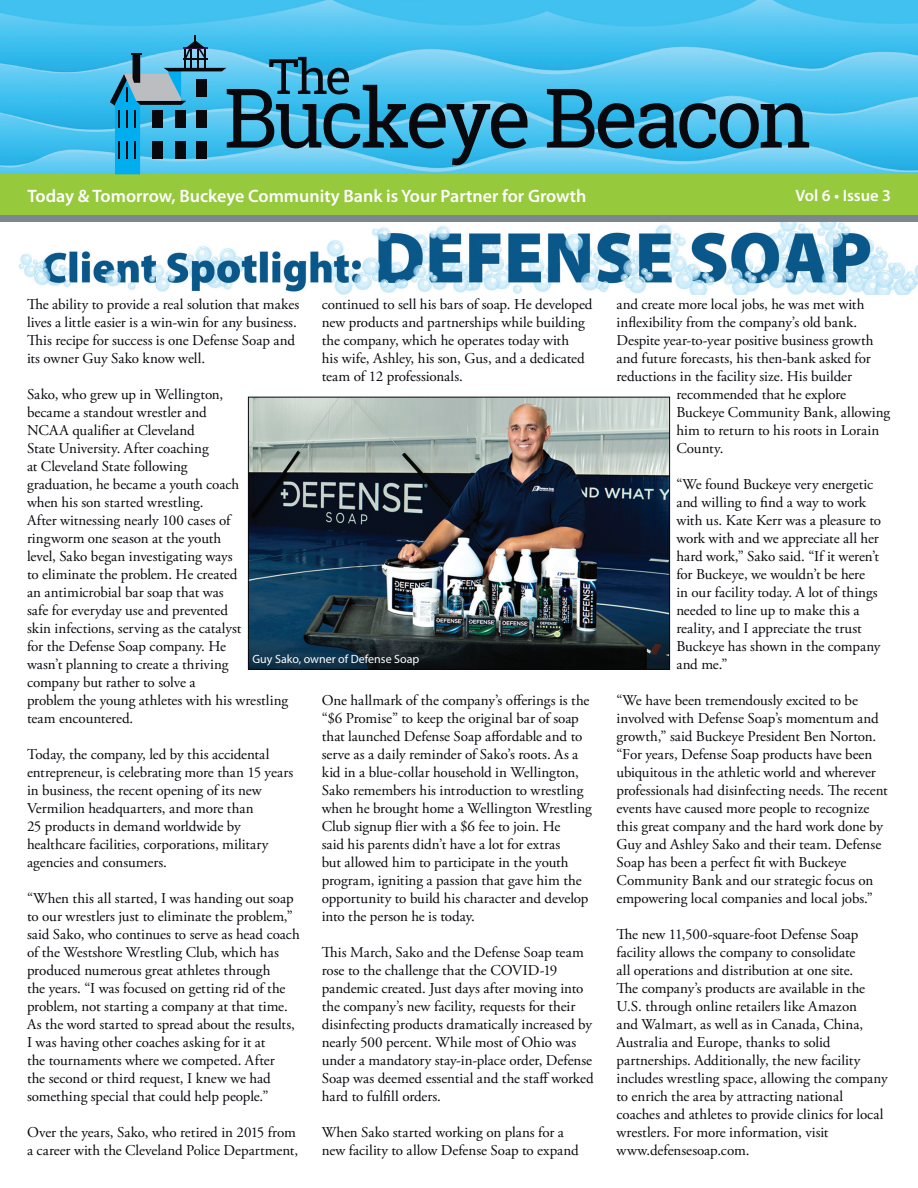
<style>
.page{position:relative;width:918px;height:1188px;background:#fff}
.page>*{position:absolute;margin:0;border:0;box-sizing:border-box;transform-origin:0 0}
.t1{font:600 18px "Myriad Pro";color:#fff}
.t2{font:600 16.5px "Myriad Pro";color:#fff}
.t3{font:15px/18px "Adobe Garamond Pro";letter-spacing:-.005em;color:#08080d}
.t4{font:12px "Myriad Pro";color:#fff}
</style>
<div class="page">
<img style="left:18px;top:222px;width:900px;height:73px">
<img style="left:0;top:0;width:918px;height:174px">
<div style="left:0;top:211px;width:918px;height:11px;background:#7c868e"></div>
<div style="left:0;top:174px;width:918px;height:41px;background:#96c93c"></div>
<svg style="left:84px;top:35px;width:444px;height:139px"></svg>
<svg style="left:547px;top:89px;width:262px;height:59px"></svg>
<img style="left:250px;top:399px;width:418px;height:269px">
<div style="left:248px;top:397px;width:422px;height:273px;border:1px solid #08080d"></div>
<p class="t1" style="left:28px;top:185px;width:560px">Today &amp; Tomorrow, Buckeye Community Bank is Your Partner for Growth</p>
<p class="t2" style="left:796px;top:185px;width:97px">Vol 6 • Issue 3</p>
<p class="t3" style="left:27px;top:295px;width:274px">The ability to provide a real solution that makes lives a little easier is a win-win for any business.<br>This recipe for success is one Defense Soap and its owner Guy Sako know well.</p>
<p class="t3" style="left:27px;top:385px;width:263px">Sako, who grew up in Wellington,<br>became a standout wrestler and<br>NCAA qualifier at Cleveland<br>State University. After coaching<br>at Cleveland State following<br>graduation, he became a youth coach<br>when his son started wrestling.<br>After witnessing nearly 100 cases of ringworm one season at the youth<br>level, Sako began investigating ways<br>to eliminate the problem. He created<br>an antimicrobial bar soap that was<br>safe for everyday use and prevented<br>skin infections, serving as the catalyst<br>for the Defense Soap company. He<br>wasn’t planning to create a thriving<br>company but rather to solve a<br>problem the young athletes with his wrestling team encountered.</p>
<p class="t3" style="left:27px;top:745px;width:268px">Today, the company, led by this accidental entrepreneur, is celebrating more than 15 years in business, the recent opening of its new Vermilion headquarters, and more than<br>25 products in demand worldwide by healthcare facilities, corporations, military agencies and consumers.</p>
<p class="t3" style="left:27px;top:889px;width:274px">“When this all started, I was handing out soap to our wrestlers just to eliminate the problem,” said Sako, who continues to serve as head coach of the Westshore Wrestling Club, which has produced numerous great athletes through<br>the years. “I was focused on getting rid of the problem, not starting a company at that time.<br>As the word started to spread about the results, I was having other coaches asking for it at<br>the tournaments where we competed. After<br>the second or third request, I knew we had something special that could help people.”</p>
<p class="t3" style="left:27px;top:1123px;width:273px">Over the years, Sako, who retired in 2015 from a career with the Cleveland Police Department,</p>
<p class="t3" style="left:322px;top:295px;width:272px">continued to sell his bars of soap. He developed new products and partnerships while building the company, which he operates today with<br>his wife, Ashley, his son, Gus, and a dedicated team of 12 professionals.</p>
<p class="t4" style="left:253px;top:651px;width:168px">Guy Sako, owner of Defense Soap</p>
<p class="t3" style="left:322px;top:691px;width:272px">One hallmark of the company’s offerings is the “$6 Promise” to keep the original bar of soap that launched Defense Soap affordable and to serve as a daily reminder of Sako’s roots. As a kid in a blue-collar household in Wellington, Sako remembers his introduction to wrestling when he brought home a Wellington Wrestling Club signup flier with a $6 fee to join. He<br>said his parents didn’t have a lot for extras<br>but allowed him to participate in the youth program, igniting a passion that gave him the opportunity to build his character and develop into the person he is today.</p>
<p class="t3" style="left:322px;top:943px;width:273px">This March, Sako and the Defense Soap team rose to the challenge that the COVID-19 pandemic created. Just days after moving into the company’s new facility, requests for their disinfecting products dramatically increased by nearly 500 percent. While most of Ohio was under a mandatory stay-in-place order, Defense Soap was deemed essential and the staff worked hard to fulfill orders.</p>
<p class="t3" style="left:322px;top:1123px;width:259px">When Sako started working on plans for a new facility to allow Defense Soap to expand</p>
<p class="t3" style="left:616px;top:295px;width:250px">and create more local jobs, he was met with</p>
<p class="t3" style="left:616px;top:313px;width:242px">inflexibility from the company’s old bank.</p>
<p class="t3" style="left:616px;top:331px;width:259px">Despite year-to-year positive business growth</p>
<p class="t3" style="left:616px;top:349px;width:256px">and future forecasts, his then-bank asked for</p>
<p class="t3" style="left:616px;top:367px;width:237px">reductions in the facility size. His builder</p>
<p class="t3" style="left:676px;top:385px;width:171px">recommended that he explore</p>
<p class="t3" style="left:676px;top:403px;width:215px">Buckeye Community Bank, allowing</p>
<p class="t3" style="left:676px;top:421px;width:205px">him to return to his roots in Lorain</p>
<p class="t3" style="left:676px;top:439px;width:49px">County.</p>
<p class="t3" style="left:676px;top:475px;width:206px">“We found Buckeye very energetic and willing to find a way to work with us. Kate Kerr was a pleasure to work with and we appreciate all her hard work,” Sako said. “If it weren’t for Buckeye, we wouldn’t be here<br>in our facility today. A lot of things needed to line up to make this a reality, and I appreciate the trust<br>Buckeye has shown in the company and me.”</p>
<p class="t3" style="left:616px;top:691px;width:273px">“We have been tremendously excited to be involved with Defense Soap’s momentum and growth,” said Buckeye President Ben Norton. “For years, Defense Soap products have been ubiquitous in the athletic world and wherever professionals had disinfecting needs. The recent events have caused more people to recognize this great company and the hard work done by Guy and Ashley Sako and their team. Defense Soap has been a perfect fit with Buckeye Community Bank and our strategic focus on empowering local companies and local jobs.”</p>
<p class="t3" style="left:616px;top:925px;width:273px">The new 11,500-square-foot Defense Soap facility allows the company to consolidate<br>all operations and distribution at one site.<br>The company’s products are available in the U.S. through online retailers like Amazon<br>and Walmart, as well as in Canada, China, Australia and Europe, thanks to solid partnerships. Additionally, the new facility includes wrestling space, allowing the company to enrich the area by attracting national coaches and athletes to provide clinics for local wrestlers. For more information, visit www.defensesoap.com.</p>
</div>
